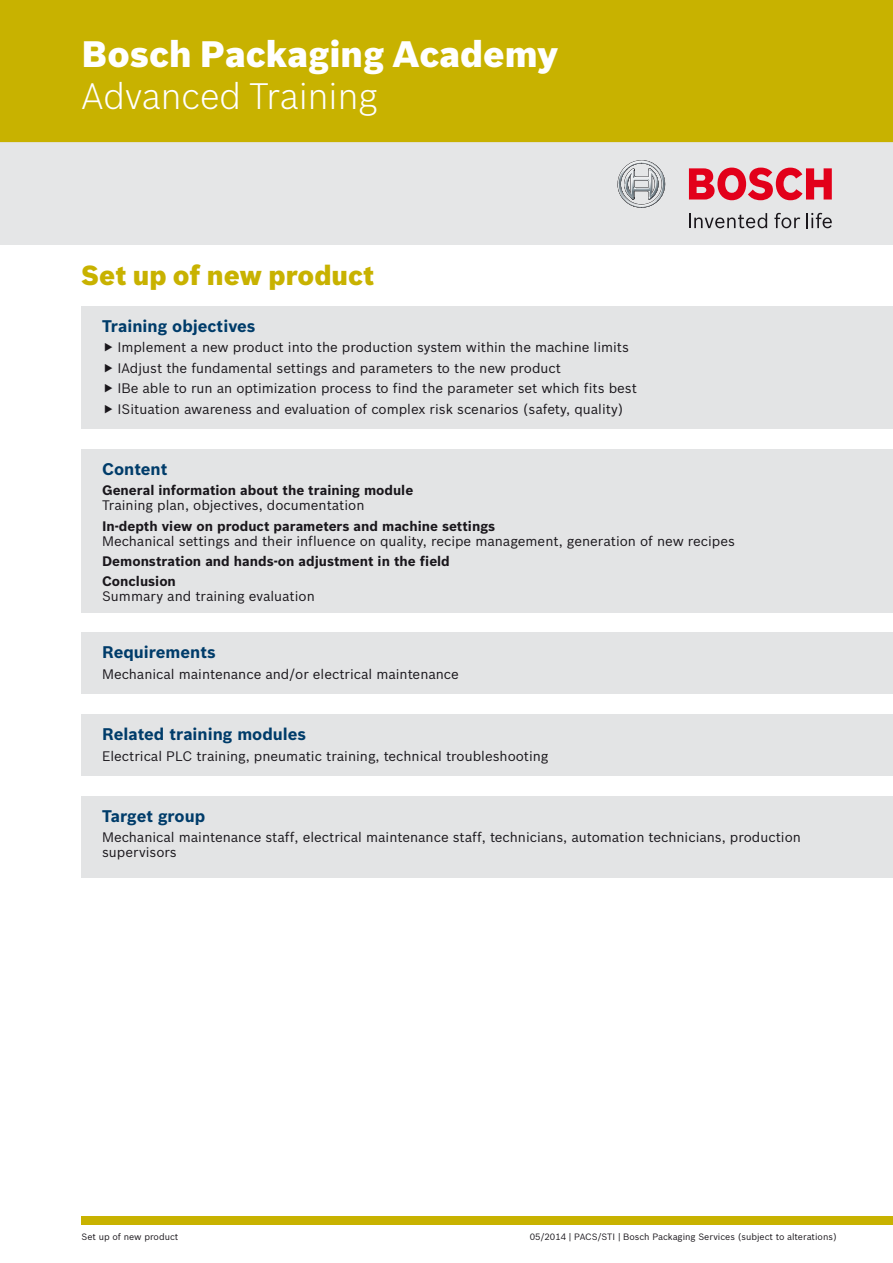
<style>
.page{position:relative;width:893px;height:1263px;background:#fff}
.page>*{position:absolute;margin:0;border:0;box-sizing:border-box;transform-origin:0 0}
.t1{font:900 36px "Bosch Sans";color:#fff}
.t2{font:300 36px "Bosch Sans";color:#fff}
.t3{font:900 27px "Bosch Sans";color:#c8b200}
.t4{font:700 16.5px "Bosch Sans";color:#003c6a}
.t5{font:13.5px/20.4px "Bosch Sans";color:#1a171c}
.t6{font:700 13.5px/20.4px "Bosch Sans";color:#1a171c}
.t7{font:9px "Bosch Sans";color:#1a171c}
</style>
<div class="page">
<div style="left:82px;top:1216px;width:811px;height:9px;background:#c8b200"></div>
<div style="left:82px;top:306px;width:811px;height:123px;background:#e3e4e5"></div>
<div style="left:82px;top:449px;width:811px;height:163px;background:#e3e4e5"></div>
<div style="left:82px;top:633px;width:811px;height:61px;background:#e3e4e5"></div>
<div style="left:82px;top:714px;width:811px;height:62px;background:#e3e4e5"></div>
<div style="left:82px;top:796px;width:811px;height:82px;background:#e3e4e5"></div>
<div style="left:0;top:0;width:893px;height:143px;background:#c8b200"></div>
<div style="left:0;top:143px;width:893px;height:102px;background:#e3e4e5"></div>
<svg style="left:617px;top:160px;width:48px;height:48px"></svg>
<svg style="left:689px;top:213px;width:78px;height:15px"></svg>
<svg style="left:774px;top:213px;width:26px;height:15px"></svg>
<svg style="left:806px;top:213px;width:26px;height:15px"></svg>
<svg style="left:689px;top:168px;width:143px;height:32px"></svg>
<h1 class="t1" style="left:82px;top:31px;width:478px">Bosch Packaging Academy</h1>
<h1 class="t2" style="left:82px;top:74px;width:297px">Advanced Training</h1>
<h2 class="t3" style="left:82px;top:258px;width:294px">Set up of new product</h2>
<p class="t4" style="left:102px;top:316px;width:155px">Training objectives</p>
<p class="t5" style="left:117px;top:337px;width:521px">Implement a new product into the production system within the machine limits IAdjust the fundamental settings and parameters to the new product<br>IBe able to run an optimization process to find the parameter set which fits best ISituation awareness and evaluation of complex risk scenarios (safety, quality)</p>
<p class="t4" style="left:102px;top:458px;width:67px">Content</p>
<p class="t6" style="left:102px;top:480px;width:313px">General information about the training module</p>
<p class="t5" style="left:102px;top:495px;width:264px">Training plan, objectives, documentation</p>
<p class="t6" style="left:102px;top:516px;width:395px">In-depth view on product parameters and machine settings</p>
<p class="t5" style="left:102px;top:530px;width:634px">Mechanical settings and their influence on quality, recipe management, generation of new recipes</p>
<p class="t6" style="left:102px;top:551px;width:349px">Demonstration and hands-on adjustment in the field<br>Conclusion</p>
<p class="t5" style="left:102px;top:586px;width:214px">Summary and training evaluation</p>
<p class="t4" style="left:102px;top:642px;width:115px">Requirements</p>
<p class="t5" style="left:102px;top:664px;width:358px">Mechanical maintenance and/or electrical maintenance</p>
<p class="t4" style="left:102px;top:724px;width:206px">Related training modules</p>
<p class="t5" style="left:102px;top:745px;width:448px">Electrical PLC training, pneumatic training, technical troubleshooting</p>
<p class="t4" style="left:102px;top:805px;width:105px">Target group</p>
<p class="t5" style="left:102px;top:830px;width:700px;line-height:15px">Mechanical maintenance staff, electrical maintenance staff, technicians, automation technicians, production supervisors</p>
<p class="t7" style="left:82px;top:1231px;width:98px">Set up of new product</p>
<p class="t7" style="left:530px;top:1231px;width:308px">05/2014 | PACS/STI | Bosch Packaging Services (subject to alterations)</p>
</div>
